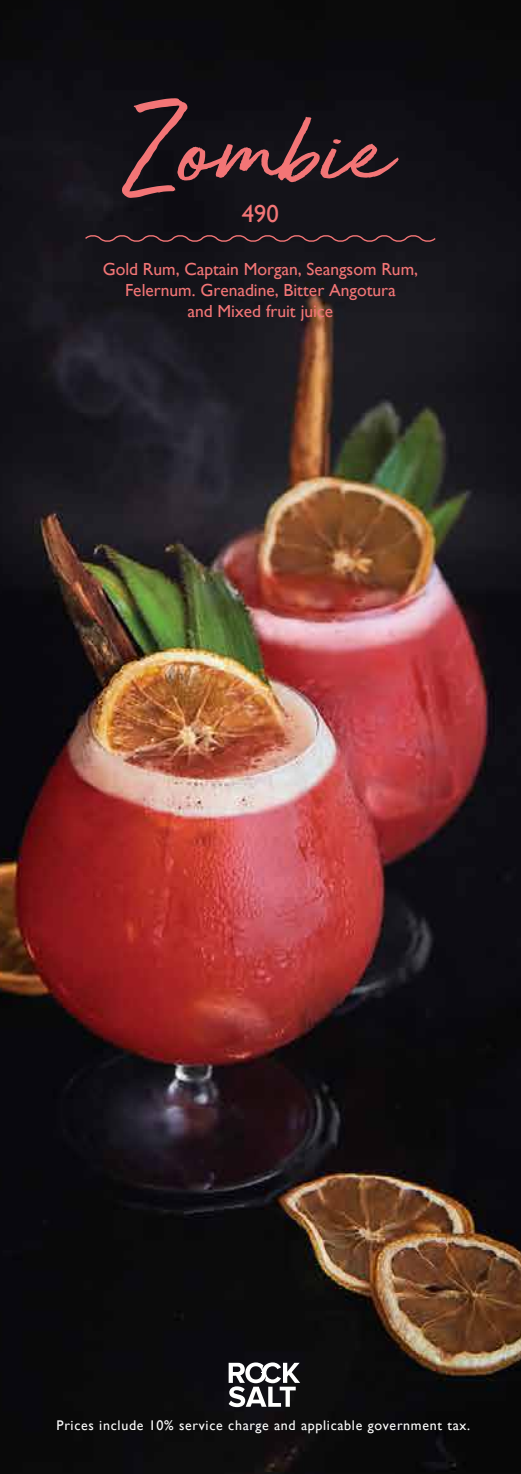
<style>
.page{position:relative;width:521px;height:1474px;background:#fff}
.page>*{position:absolute;margin:0;border:0;box-sizing:border-box;transform-origin:0 0}
.t1{font:118.12px "Golden Plains";color:#f37576}
.t2{font:24.68px "Gill Sans";color:#f37576}
.t3{font:17.5px/21px "Gill Sans";color:#f37576;text-align:center}
.t4{font:14px "Gill Sans";letter-spacing:.05em;color:#fff}
</style>
<div class="page">
<img style="left:0;top:0;width:521px;height:1473px">
<svg style="left:84px;top:233px;width:353px;height:11px"></svg>
<svg style="left:229px;top:1362px;width:71px;height:44px"></svg>
<h1 class="t1" style="left:125px;top:89px;width:269px">Zombie</h1>
<h2 class="t2" style="left:242px;top:199px;width:38px">490</h2>
<p class="t3" style="left:103px;top:259px;width:317px">Gold Rum, Captain Morgan, Seangsom Rum,<br>Felernum. Grenadine, Bitter Angotura<br>and Mixed fruit juice</p>
<p class="t4" style="left:57px;top:1417px;width:415px">Prices include 10% service charge and applicable government tax.</p>
</div>
